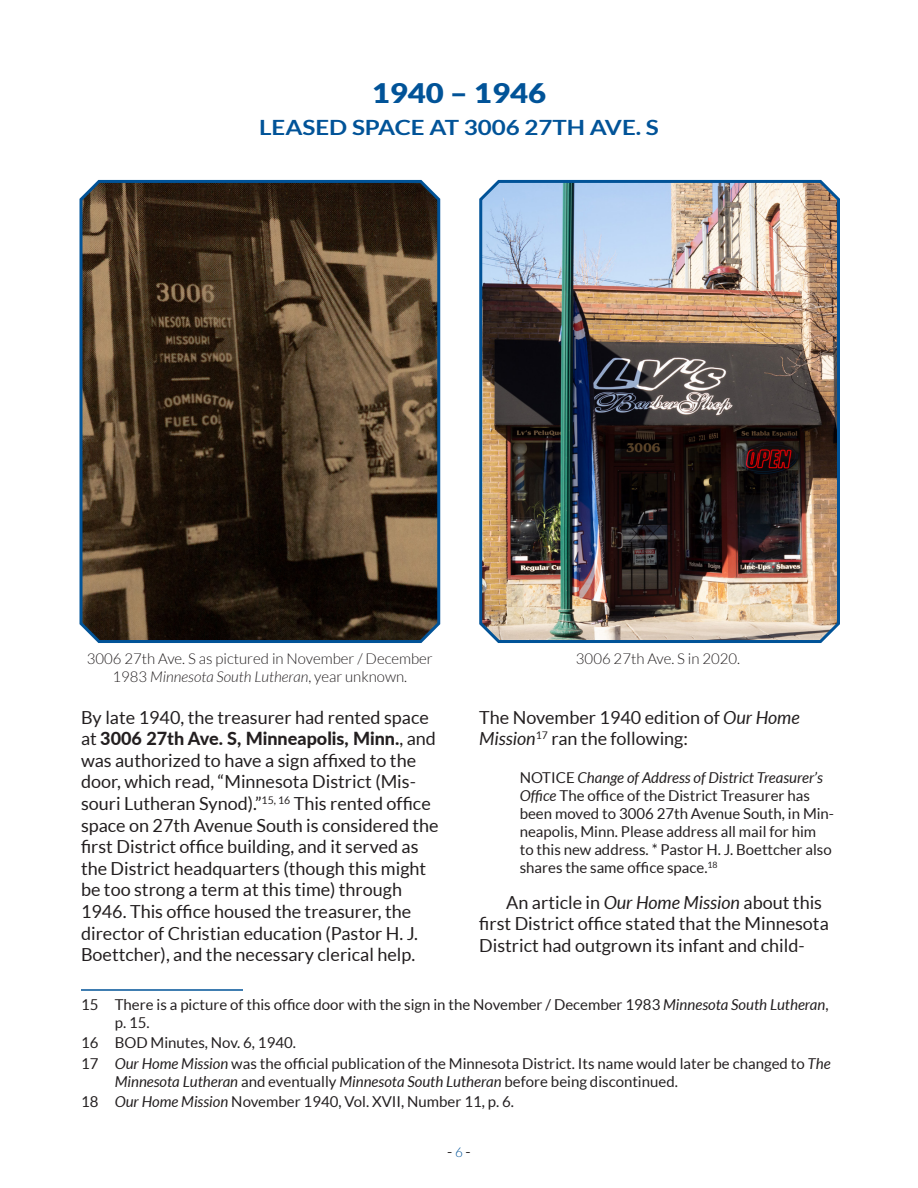
<style>
.page{position:relative;width:918px;height:1188px;background:#fff}
.page>*{position:absolute;margin:0;border:0;box-sizing:border-box;transform-origin:0 0}
.Year_range{font:900 27px "Lato";color:#015398;scale:1.15 1}
.Subheading{font:700 21px "Lato";color:#015398;scale:1.15 1}
.t1{font:18px/21.6px "Lato";color:#231f20}
.Footnote{font:15px/18px "Lato";color:#231f20}
.Indented_quotes{font:15px/18px "Lato";color:#231f20}
.Captions{font:300 15px "Lato";color:#231f20}
.Captions-2{font:italic 300 15px "Lato";color:#231f20}
.s1{font-style:normal}
.s2{font-weight:800}
.s3{font-style:italic}
.s4{font-weight:300;font-size:13.5px;color:#015398}
</style>
<div class="page">
<hr style="left:81px;top:989px;width:162px;height:2px;background:#015398">
<img style="left:479px;top:179px;width:361px;height:464px">
<svg style="left:79px;top:179px;width:362px;height:464px;background:#443627"></svg>
<p class="Year_range" style="left:372px;top:77px;width:153px">1940 – 1946</p>
<p class="Subheading" style="left:259px;top:115px;width:349px">LEASED SPACE AT 3006 27TH AVE. S</p>
<p class="Captions" style="left:87px;top:651px;width:348px">3006 27th Ave. S as pictured in November / December</p>
<p class="Captions" style="left:576px;top:651px;width:166px">3006 27th Ave. S in 2020.</p>
<p class="Captions-2" style="left:113px;top:669px;width:296px"><span class="s1">1983</span> Minnesota South Lutheran<span class="s1">, year unknown.</span></p>
<p class="t1" style="left:81px;top:706px;width:359px">By late 1940, the treasurer had rented space at <span class="s2">3006 27th Ave. S, Minneapolis, Minn.</span>, and was authorized to have a sign affixed to the door, which read, “Minnesota District (Mis&shy;souri Lutheran Synod).”<sup>15,</sup> <sup>16</sup> This rented office space on 27th Avenue South is considered the first District office building, and it served as the District headquarters (though this might be too strong a term at this time) through 1946. This office housed the treasurer, the director of Christian education (Pastor H. J.<br>Boettcher), and the necessary clerical help.</p>
<p class="Footnote" style="left:115px;top:996px;width:715px;text-indent:-34px">15 There is a picture of this office door with the sign in the November / December 1983 <span class="s3">Minnesota South Lutheran</span>, p. 15.</p>
<p class="Footnote" style="left:81px;top:1034px;width:216px">16 BOD Minutes, Nov. 6, 1940.</p>
<p class="Footnote" style="left:115px;top:1054px;width:717px;text-indent:-34px">17 <span class="s3">Our Home Mission</span> was the official publication of the Minnesota District. Its name would later be changed to <span class="s3">The<br>Minnesota Lutheran</span> and eventually <span class="s3">Minnesota South Lutheran</span> before being discontinued.</p>
<p class="Footnote" style="left:81px;top:1092px;width:435px">18 <span class="s3">Our Home Mission</span> November 1940, Vol. XVII, Number 11, p. 6.</p>
<p class="t1" style="left:479px;top:706px;width:322px">The November 1940 edition of <span class="s3">Our Home<br>Mission</span><sup>17</sup> ran the following:</p>
<p class="Indented_quotes" style="left:520px;top:769px;width:316px">NOTICE <span class="s3">Change of Address of District Treasurer’s Office</span> The office of the District Treasurer has been moved to 3006 27th Avenue South, in Min&shy;neapolis, Minn. Please address all mail for him<br>to this new address. * Pastor H. J. Boettcher also shares the same office space.<sup>18</sup></p>
<p class="t1" style="left:479px;top:891px;width:351px;text-indent:27px">An article in <span class="s3">Our Home Mission</span> about this first District office stated that the Minnesota<br>District had outgrown its infant and child-</p>
<p class="Indented_quotes" style="left:447px;top:1142px;width:25px">- <span class="s4">6</span> -</p>
</div>
